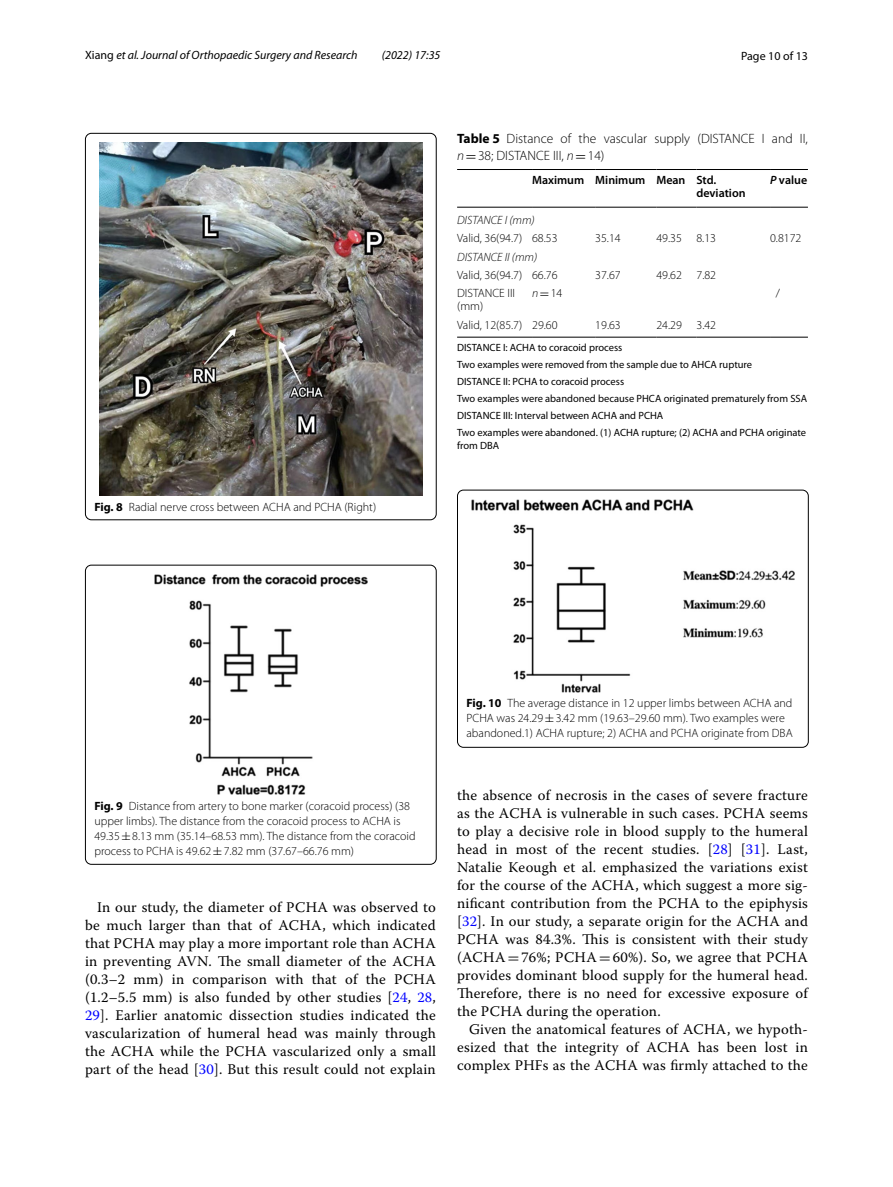
<style>
.page{position:relative;width:893px;height:1187px;background:#fff}
.page>*{position:absolute;margin:0;border:0;box-sizing:border-box;transform-origin:0 0}
.t1{font:14.7px/18px "Warnock Pro";letter-spacing:.015em;color:#000;text-align:justify}
.t2{font:300 13.5px/16.5px "Myriad Pro";color:#000}
.t3{font:300 12px/15px "Myriad Pro";color:#000}
.t4{font:italic 12px "Myriad Pro";color:#000}
.t5{font:600 12px/13.5px "Myriad Pro";color:#000}
.t6{font:italic 300 12px "Myriad Pro";color:#000}
.t7{font:12px "Myriad Pro";color:#000}
.t8{font:10.5px/17px "Myriad Pro";color:#000}
.s1{font-style:normal}
.s2{font-weight:700}
.s3{font-style:italic}
.s4{font-family:"MTSY";font-weight:400}
.s5{color:#00f}
.s6{font-family:"MTSY"}
</style>
<div class="page">
<img style="left:99px;top:142px;width:323px;height:353px">
<div style="left:85px;top:133px;width:351px;height:387px;border:1px solid #000;border-radius:6px"></div>
<img style="left:155px;top:574px;width:212px;height:220px">
<div style="left:85px;top:565px;width:351px;height:299px;border:1px solid #000;border-radius:6px"></div>
<hr style="left:457px;top:169px;width:75px;height:1px;background:#000">
<hr style="left:457px;top:207px;width:75px;height:1px;background:#000">
<hr style="left:532px;top:169px;width:63px;height:1px;background:#000">
<hr style="left:532px;top:207px;width:63px;height:1px;background:#000">
<hr style="left:595px;top:169px;width:61px;height:1px;background:#000">
<hr style="left:595px;top:207px;width:61px;height:1px;background:#000">
<hr style="left:656px;top:169px;width:40px;height:1px;background:#000">
<hr style="left:656px;top:207px;width:40px;height:1px;background:#000">
<hr style="left:696px;top:169px;width:74px;height:1px;background:#000">
<hr style="left:696px;top:207px;width:74px;height:1px;background:#000">
<hr style="left:770px;top:169px;width:38px;height:1px;background:#000">
<hr style="left:770px;top:207px;width:38px;height:1px;background:#000">
<hr style="left:457px;top:337px;width:75px;height:1px;background:#000">
<hr style="left:532px;top:337px;width:63px;height:1px;background:#000">
<hr style="left:595px;top:337px;width:61px;height:1px;background:#000">
<hr style="left:656px;top:337px;width:40px;height:1px;background:#000">
<hr style="left:696px;top:337px;width:74px;height:1px;background:#000">
<hr style="left:770px;top:337px;width:38px;height:1px;background:#000">
<img style="left:471px;top:499px;width:323px;height:193px">
<div style="left:457px;top:490px;width:351px;height:257px;border:1px solid #000;border-radius:6px"></div>
<p class="t4" style="left:85px;top:48px;width:274px"><span class="s1">Xiang</span> et al. Journal of Orthopaedic Surgery and Research</p>
<p class="t4" style="left:382px;top:48px;width:60px">(2022) 17:35</p>
<p class="t7" style="left:741px;top:48px;width:68px">Page 10 of 13</p>
<p class="t2" style="left:457px;top:130px;width:352px"><span class="s2">Table 5</span> Distance of the vascular supply (DISTANCE I and II, <span class="s3">n</span><span class="s4">=</span>38; DISTANCE III, <span class="s3">n</span><span class="s4">=</span>14)</p>
<p class="t5" style="left:696px;top:173px;width:51px;text-indent:-164px">Maximum Minimum Mean Std. deviation</p>
<p class="t5" style="left:770px;top:173px;width:39px"><span class="s3">P</span> value</p>
<p class="t6" style="left:457px;top:214px;width:79px">DISTANCE I (mm)</p>
<p class="t3" style="left:457px;top:231px;width:102px">Valid, 36(94.7) 68.53</p>
<p class="t3" style="left:595px;top:231px;width:27px">35.14</p>
<p class="t3" style="left:656px;top:231px;width:61px">49.35 8.13</p>
<p class="t3" style="left:770px;top:231px;width:33px">0.8172</p>
<p class="t6" style="left:457px;top:250px;width:82px">DISTANCE II (mm)</p>
<p class="t3" style="left:457px;top:267px;width:102px">Valid, 36(94.7) 66.76</p>
<p class="t3" style="left:595px;top:267px;width:27px">37.67</p>
<p class="t3" style="left:656px;top:267px;width:61px">49.62 7.82</p>
<p class="t3" style="left:457px;top:286px;width:59px;line-height:13.5px">DISTANCE III (mm)</p>
<p class="t3" style="left:532px;top:285px;width:32px"><span class="s3">n</span><span class="s4">=</span>14</p>
<p class="t3" style="left:776px;top:285px;width:6px">/</p>
<p class="t3" style="left:457px;top:317px;width:102px">Valid, 12(85.7) 29.60</p>
<p class="t3" style="left:595px;top:317px;width:27px">19.63</p>
<p class="t3" style="left:656px;top:317px;width:61px">24.29 3.42</p>
<p class="t3" style="left:94px;top:499px;width:283px"><span class="s2">Fig. 8</span> Radial nerve cross between ACHA and PCHA (Right)</p>
<p class="t8" style="left:457px;top:339px;width:351px">DISTANCE I: ACHA to coracoid process<br>Two examples were removed from the sample due to AHCA rupture<br>DISTANCE II: PCHA to coracoid process<br>Two examples were abandoned because PHCA originated prematurely from SSA DISTANCE III: Interval between ACHA and PCHA<br>Two examples were abandoned. (1) ACHA rupture; (2) ACHA and PCHA originate</p>
<p class="t8" style="left:457px;top:436px;width:44px">from DBA</p>
<p class="t3" style="left:94px;top:798px;width:323px"><span class="s2">Fig. 9</span> Distance from artery to bone marker (coracoid process) (38 upper limbs). The distance from the coracoid process to ACHA is 49.35<span class="s4">±</span>8.13 mm (35.14–68.53 mm). The distance from the coracoid process to PCHA is 49.62<span class="s4">±</span>7.82 mm (37.67–66.76 mm)</p>
<p class="t1" style="left:85px;top:898px;width:352px;text-indent:12px">In our study, the diameter of PCHA was observed to be much larger than that of ACHA, which indicated that PCHA may play a more important role than ACHA in preventing AVN. The small diameter of the ACHA (0.3–2 mm) in comparison with that of the PCHA (1.2–5.5 mm) is also funded by other studies [<span class="s5">24</span>, <span class="s5">28</span>, <span class="s5">29</span>]. Earlier anatomic dissection studies indicated the vascularization of humeral head was mainly through the ACHA while the PCHA vascularized only a small part of the head [<span class="s5">30</span>]. But this result could not explain</p>
<p class="t3" style="left:466px;top:696px;width:328px"><span class="s2">Fig. 10</span> The average distance in 12 upper limbs between ACHA and<br>PCHA was 24.29<span class="s4">±</span>3.42 mm (19.63–29.60 mm). Two examples were abandoned.1) ACHA rupture; 2) ACHA and PCHA originate from DBA</p>
<p class="t1" style="left:457px;top:785px;width:352px">the absence of necrosis in the cases of severe fracture as the ACHA is vulnerable in such cases. PCHA seems to play a decisive role in blood supply to the humeral head in most of the recent studies. [<span class="s5">28</span>] [<span class="s5">31</span>]. Last, Natalie Keough et al. emphasized the variations exist for the course of the ACHA, which suggest a more sig&shy;nificant contribution from the PCHA to the epiphysis [<span class="s5">32</span>]. In our study, a separate origin for the ACHA and PCHA was 84.3%. This is consistent with their study (ACHA<span class="s6">=</span>76%; PCHA<span class="s6">=</span>60%). So, we agree that PCHA provides dominant blood supply for the humeral head.<br>Therefore, there is no need for excessive exposure of the PCHA during the operation.</p>
<p class="t1" style="left:457px;top:1019px;width:352px;text-indent:12px">Given the anatomical features of ACHA, we hypoth&shy;esized that the integrity of ACHA has been lost in complex PHFs as the ACHA was firmly attached to the</p>
</div>
